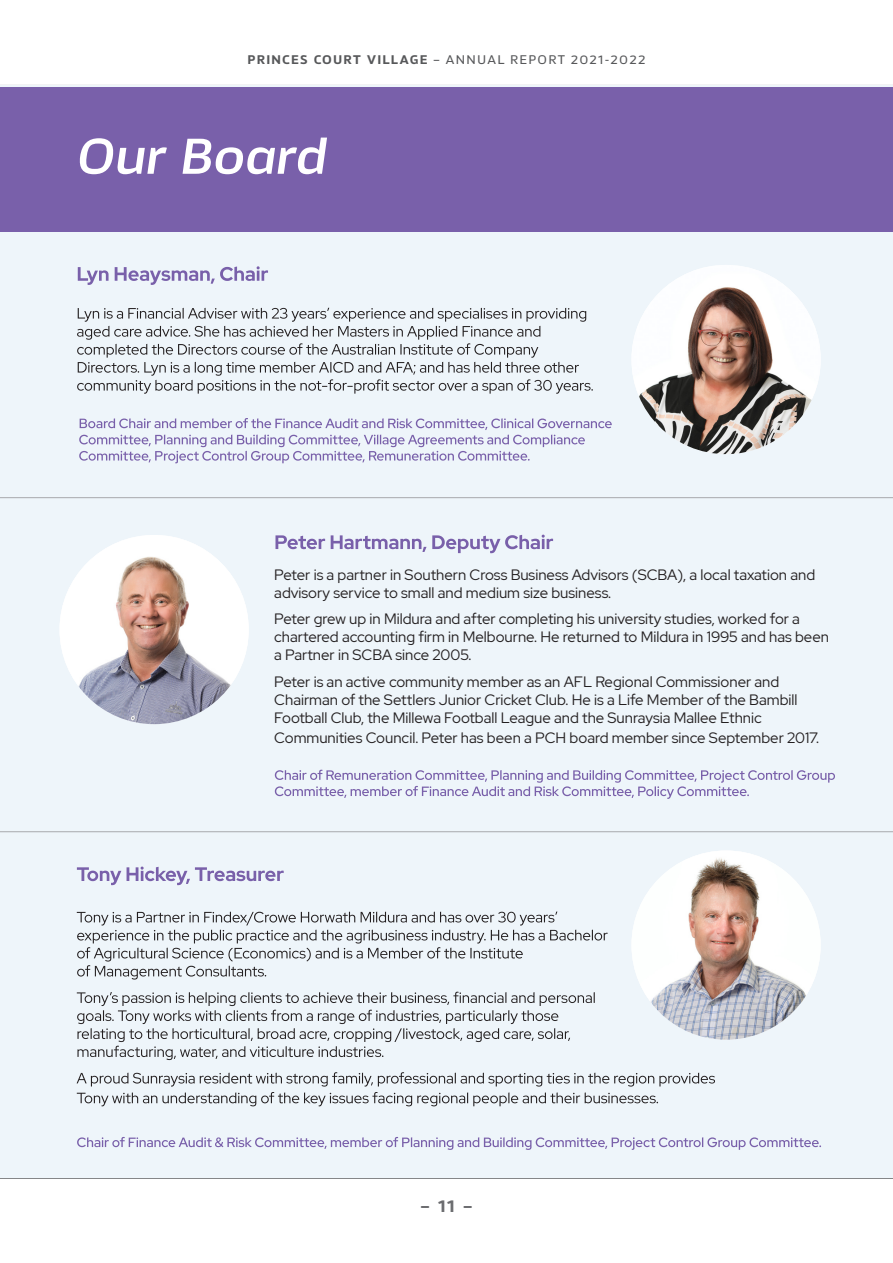
<style>
.page{position:relative;width:893px;height:1263px;background:#fff}
.page>*{position:absolute;margin:0;border:0;box-sizing:border-box;transform-origin:0 0}
.t1{font:700 16.5px "Akwe Pro Ext";color:#6c6d70}
.t2{font:15px/18px "Red Hat Display";color:#231f20}
.t3{font:500 12px "Akwe Pro Ext";letter-spacing:.1em;color:#57585a}
.s1{font-weight:700}
</style>
<div class="page">
<hr style="left:0;top:1178px;width:893px;height:1px;background:#6c6d70">
<div style="left:0;top:85px;width:893px;height:1093px;background:#eef5fa"></div>
<div style="left:0;top:87px;width:893px;height:145px;background:#7960aa"></div>
<svg style="left:79px;top:138px;width:248px;height:36px"></svg>
<img style="left:631px;top:265px;width:190px;height:189px;border-radius:95px">
<svg style="left:79px;top:418px;width:533px;height:45px"></svg>
<svg style="left:77px;top:308px;width:516px;height:86px"></svg>
<svg style="left:78px;top:266px;width:190px;height:19px"></svg>
<svg style="left:275px;top:770px;width:560px;height:29px"></svg>
<svg style="left:77px;top:1137px;width:744px;height:13px"></svg>
<svg style="left:77px;top:1092px;width:581px;height:14px"></svg>
<svg style="left:77px;top:1072px;width:638px;height:14px"></svg>
<svg style="left:77px;top:992px;width:518px;height:68px"></svg>
<svg style="left:77px;top:911px;width:531px;height:68px"></svg>
<svg style="left:77px;top:866px;width:207px;height:19px"></svg>
<img style="left:60px;top:535px;width:189px;height:189px;border-radius:95px">
<svg style="left:275px;top:535px;width:278px;height:18px"></svg>
<img style="left:631px;top:850px;width:190px;height:190px;border-radius:95px">
<hr style="left:0;top:497px;width:893px;height:1px;background:#a8a9ad">
<hr style="left:0;top:831px;width:893px;height:1px;background:#a8a9ad">
<p class="t3" style="left:247px;top:50px;width:400px"><span class="s1">PRINCES COURT VILLAGE</span> – ANNUAL REPORT 2021-2022</p>
<p class="t2" style="left:274px;top:565px;width:542px">Peter is a partner in Southern Cross Business Advisors (SCBA), a local taxation and advisory service to small and medium size business.</p>
<p class="t2" style="left:274px;top:610px;width:556px">Peter grew up in Mildura and after completing his university studies, worked for a chartered accounting firm in Melbourne. He returned to Mildura in 1995 and has been a Partner in SCBA since 2005.</p>
<p class="t2" style="left:274px;top:672px;width:525px">Peter is an active community member as an AFL Regional Commissioner and<br>Chairman of the Settlers Junior Cricket Club. He is a Life Member of the Bambill<br>Football Club, the Millewa Football League and the Sunraysia Mallee Ethnic</p>
<p class="t2" style="left:274px;top:728px;width:546px">Communities Council. Peter has been a PCH board member since September 2017.</p>
<p class="t1" style="left:420px;top:1192px;width:54px">– 11 –</p>
</div>
